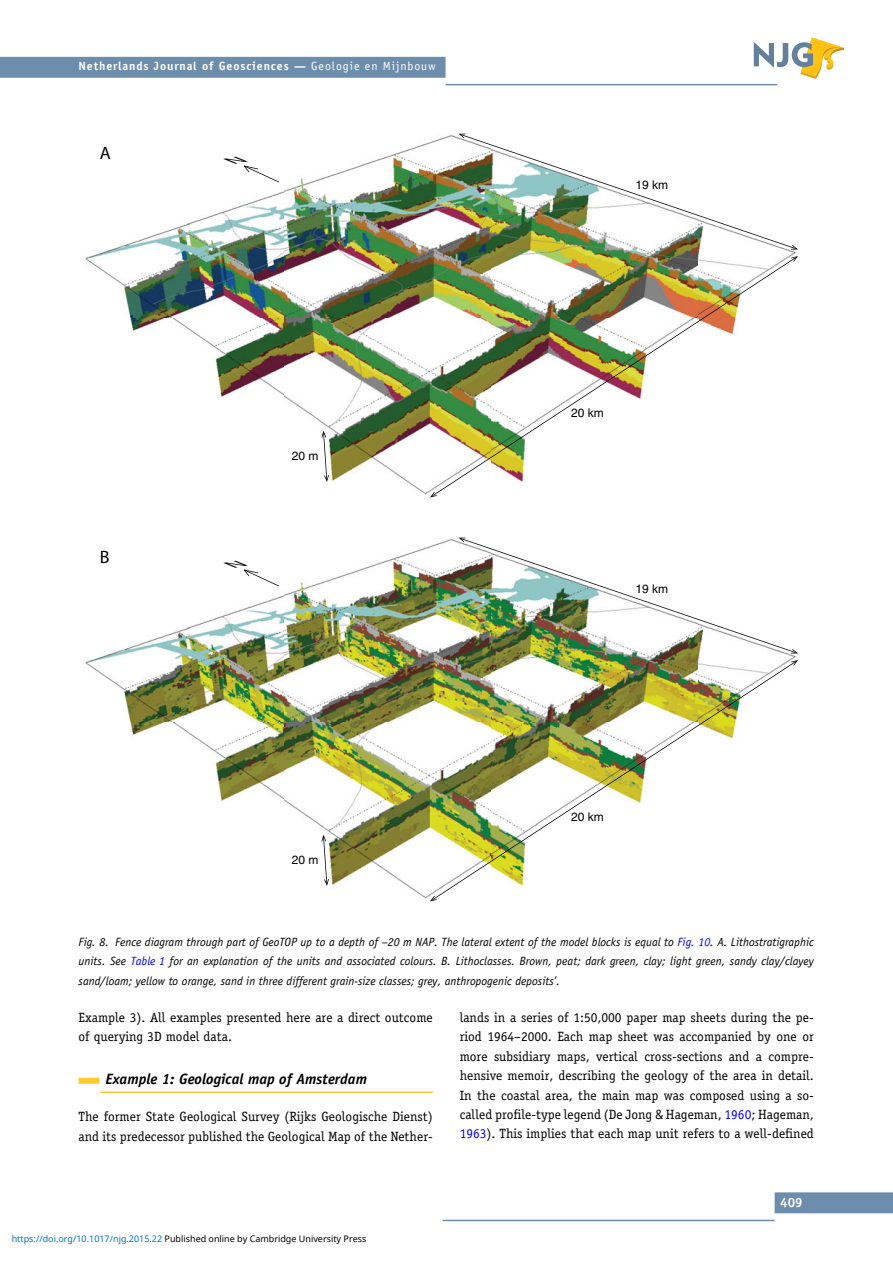
<style>
.page{position:relative;width:893px;height:1263px;background:#fff}
.page>*{position:absolute;margin:0;border:0;box-sizing:border-box;transform-origin:0 0}
.t1{font:18px "Myriad Pro";color:#010202}
.t2{font:italic 700 15px "Officina Sans";color:#000}
.t3{font:13.5px/19.5px "Officina Serif";color:#000}
.t4{font:700 13.5px "Officina Sans";color:#fff}
.t5{font:italic 12px/19.5px "Officina Sans";color:#000;text-align:justify}
.t6{font:700 12px "Officina Sans";letter-spacing:.07em;color:#fff}
.t7{font:12px "Helvetica";color:#010202}
.t8{font:9px "Noto Sans";color:#000}
.s1{font-weight:400}
.s2{color:#00f}
.s3{color:#0172cf}
</style>
<div class="page">
<svg style="left:754px;top:38px;width:90px;height:41px"></svg>
<div style="left:0;top:57px;width:446px;height:21px;background:#6d8dad"></div>
<hr style="left:445px;top:84px;width:332px;height:1px;background:#6d8dad">
<img style="left:85px;top:133px;width:711px;height:365px">
<img style="left:432px;top:257px;width:364px;height:240px">
<svg style="left:430px;top:492px;width:7px;height:5px"></svg>
<svg style="left:791px;top:256px;width:7px;height:6px"></svg>
<svg style="left:321px;top:431px;width:8px;height:51px"></svg>
<img style="left:458px;top:134px;width:340px;height:116px">
<img style="left:85px;top:537px;width:711px;height:365px">
<img style="left:432px;top:661px;width:364px;height:239px">
<svg style="left:430px;top:896px;width:7px;height:5px"></svg>
<svg style="left:791px;top:660px;width:7px;height:6px"></svg>
<svg style="left:321px;top:835px;width:8px;height:51px"></svg>
<img style="left:458px;top:538px;width:340px;height:116px">
<div style="left:79px;top:1078px;width:21px;height:6px;background:#ffc92f"></div>
<hr style="left:100px;top:1091px;width:333px;height:2px;background:#ffc92f">
<div style="left:775px;top:1192px;width:118px;height:21px;background:#6d8dad"></div>
<hr style="left:443px;top:1220px;width:331px;height:1px;background:#6d8dad">
<svg style="left:223px;top:157px;width:56px;height:25px"></svg>
<svg style="left:223px;top:561px;width:56px;height:25px"></svg>
<p class="t6" style="left:79px;top:62px;width:359px">Netherlands Journal of Geosciences — <span class="s1">Geologie en Mijnbouw</span></p>
<h1 class="t1" style="left:100px;top:142px;width:13px">A</h1>
<h1 class="t1" style="left:100px;top:546px;width:11px">B</h1>
<p class="t7" style="left:292px;top:452px;width:28px">20 m</p>
<p class="t7" style="left:292px;top:856px;width:28px">20 m</p>
<p class="t7" style="left:636px;top:180px;width:34px">19 km</p>
<p class="t7" style="left:571px;top:409px;width:34px">20 km</p>
<p class="t7" style="left:636px;top:584px;width:34px">19 km</p>
<p class="t7" style="left:571px;top:812px;width:34px">20 km</p>
<p class="t5" style="left:79px;top:933px;width:737px">Fig. 8. Fence diagram through part of GeoTOP up to a depth of –20 m NAP. The lateral extent of the model blocks is equal to <span class="s2">Fig. 10</span>. A. Lithostratigraphic units. See <span class="s2">Table 1</span> for an explanation of the units and associated colours. B. Lithoclasses. Brown, peat; dark green, clay; light green, sandy clay/clayey sand/loam; yellow to orange, sand in three different grain-size classes; grey, anthropogenic deposits’.</p>
<p class="t3" style="left:79px;top:1009px;width:356px">Example 3). All examples presented here are a direct outcome of querying 3D model data.</p>
<p class="t2" style="left:105px;top:1073px;width:263px">Example 1: Geological map of Amsterdam</p>
<p class="t3" style="left:79px;top:1108px;width:356px">The former State Geological Survey (Rijks Geologische Dienst) and its predecessor published the Geological Map of the Nether-</p>
<p class="t3" style="left:460px;top:1009px;width:356px;text-align:justify">lands in a series of 1:50,000 paper map sheets during the pe&shy;riod 1964–2000. Each map sheet was accompanied by one or more subsidiary maps, vertical cross-sections and a compre&shy;hensive memoir, describing the geology of the area in detail.<br>In the coastal area, the main map was composed using a so&shy;called profile-type legend (De Jong &amp; Hageman, <span class="s2">1960</span>; Hageman, <span class="s2">1963</span>). This implies that each map unit refers to a well-defined</p>
<p class="t8" style="left:12px;top:1232px;width:356px"><span class="s3">https://doi.org/10.1017/njg.2015.22</span> Published online by Cambridge University Press</p>
<p class="t4" style="left:780px;top:1197px;width:24px">409</p>
</div>
